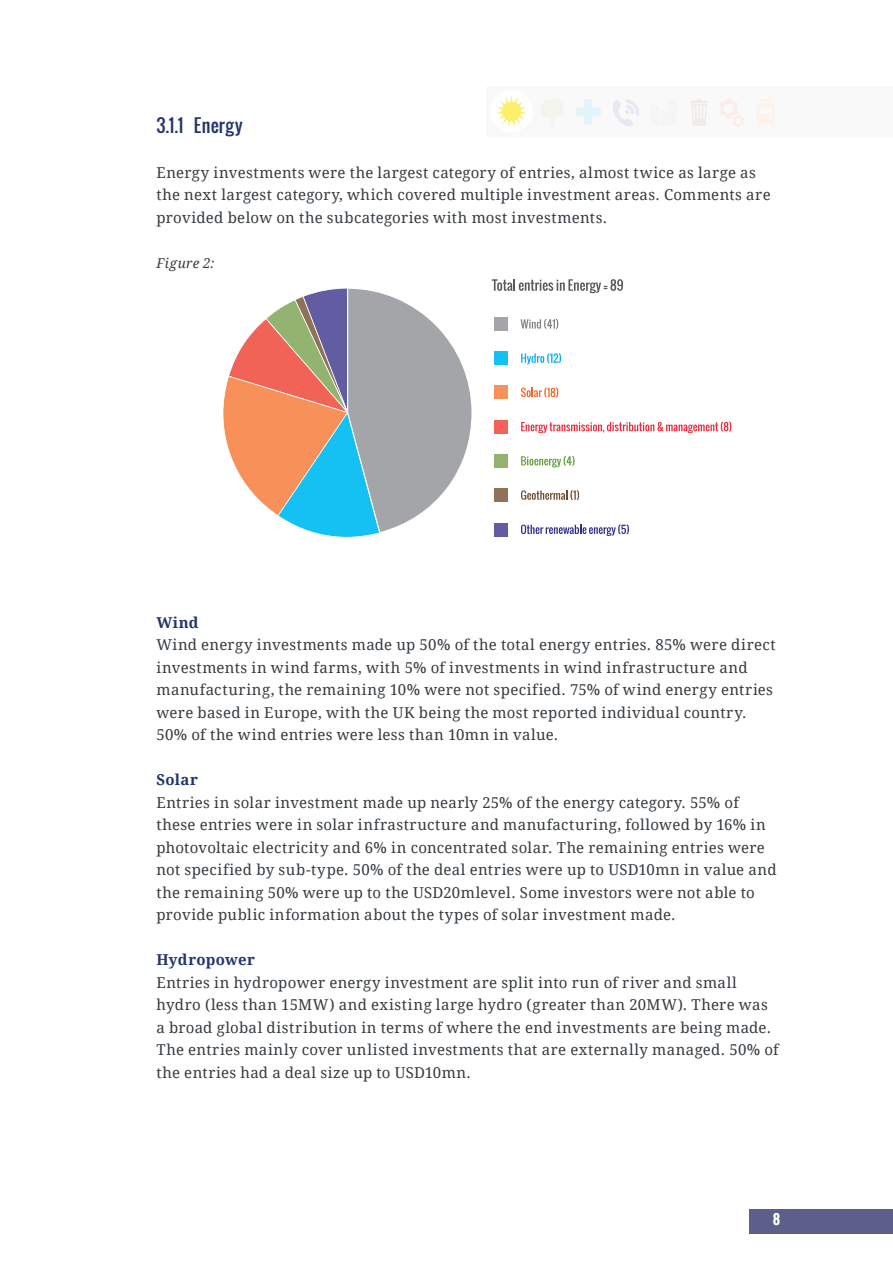
<style>
.page{position:relative;width:893px;height:1263px;background:#fff}
.page>*{position:absolute;margin:0;border:0;box-sizing:border-box;transform-origin:0 0}
.Third_tier_sub_headi{font:18px "Oswald";letter-spacing:.02em;color:#22356c}
.Body_Text{font:15px/22.5px "Droid Serif";letter-spacing:.02em;color:#353b40}
.In_paragraph_heading{font:700 15px "Droid Serif";letter-spacing:.02em;color:#22356c}
.Figure{font:italic 13.5px "Droid Serif";letter-spacing:.035em;color:#353b40}
.t1{font:700 13.5px "Oswald";color:#fff}
</style>
<div class="page">
<div style="left:749px;top:1209px;width:144px;height:24px;background:#5b5f89"></div>
<div style="left:486px;top:86px;width:407px;height:50px;background:#f9f9f9"></div>
<div style="left:491px;top:90px;width:41px;height:41px;background:#fff;border-radius:50%"></div>
<div style="left:490px;top:90px;width:43px;height:42px;border:2px solid #fff;border-radius:50%"></div>
<svg style="left:691px;top:99px;width:16px;height:27px"></svg>
<svg style="left:720px;top:99px;width:24px;height:28px"></svg>
<svg style="left:756px;top:99px;width:19px;height:27px"></svg>
<svg style="left:496px;top:96px;width:31px;height:31px"></svg>
<svg style="left:541px;top:99px;width:22px;height:27px"></svg>
<svg style="left:576px;top:99px;width:25px;height:25px"></svg>
<svg style="left:613px;top:100px;width:26px;height:26px"></svg>
<svg style="left:223px;top:288px;width:249px;height:250px"></svg>
<svg style="left:492px;top:279px;width:131px;height:14px"></svg>
<svg style="left:521px;top:319px;width:37px;height:10px"></svg>
<svg style="left:521px;top:353px;width:40px;height:11px"></svg>
<svg style="left:521px;top:387px;width:37px;height:10px"></svg>
<svg style="left:521px;top:422px;width:210px;height:11px"></svg>
<svg style="left:521px;top:456px;width:53px;height:11px"></svg>
<svg style="left:521px;top:490px;width:58px;height:10px"></svg>
<svg style="left:521px;top:524px;width:108px;height:12px"></svg>
<div style="left:494px;top:318px;width:14px;height:13px;background:#a4a5a9"></div>
<div style="left:494px;top:351px;width:14px;height:14px;background:#15c0f2"></div>
<div style="left:494px;top:385px;width:14px;height:14px;background:#f79159"></div>
<div style="left:494px;top:420px;width:14px;height:14px;background:#f16257"></div>
<div style="left:494px;top:454px;width:14px;height:14px;background:#92b470"></div>
<div style="left:494px;top:488px;width:14px;height:14px;background:#907259"></div>
<div style="left:494px;top:523px;width:14px;height:13px;background:#625da2"></div>
<p class="Third_tier_sub_headi" style="left:156px;top:111px;width:88px">3.1.1 Energy</p>
<p class="Body_Text" style="left:156px;top:161px;width:616px">Energy investments were the largest category of entries, almost twice as large as the next largest category, which covered multiple investment areas. Comments are provided below on the subcategories with most investments.</p>
<p class="Figure" style="left:156px;top:255px;width:59px">Figure 2:</p>
<p class="In_paragraph_heading" style="left:156px;top:614px;width:44px">Wind</p>
<p class="Body_Text" style="left:156px;top:634px;width:621px">Wind energy investments made up 50% of the total energy entries. 85% were direct investments in wind farms, with 5% of investments in wind infrastructure and manufacturing, the remaining 10% were not specified. 75% of wind energy entries were based in Europe, with the UK being the most reported individual country.<br>50% of the wind entries were less than 10mn in value.</p>
<p class="In_paragraph_heading" style="left:156px;top:771px;width:43px">Solar</p>
<p class="Body_Text" style="left:156px;top:791px;width:622px">Entries in solar investment made up nearly 25% of the energy category. 55% of these entries were in solar infrastructure and manufacturing, followed by 16% in photovoltaic electricity and 6% in concentrated solar. The remaining entries were not specified by sub-type. 50% of the deal entries were up to USD10mn in value and the remaining 50% were up to the USD20mlevel. Some investors were not able to provide public information about the types of solar investment made.</p>
<p class="In_paragraph_heading" style="left:156px;top:951px;width:100px">Hydropower</p>
<p class="Body_Text" style="left:156px;top:971px;width:624px">Entries in hydropower energy investment are split into run of river and small hydro (less than 15MW) and existing large hydro (greater than 20MW). There was a broad global distribution in terms of where the end investments are being made.<br>The entries mainly cover unlisted investments that are externally managed. 50% of the entries had a deal size up to USD10mn.</p>
<p class="t1" style="left:773px;top:1209px;width:9px">8</p>
</div>
